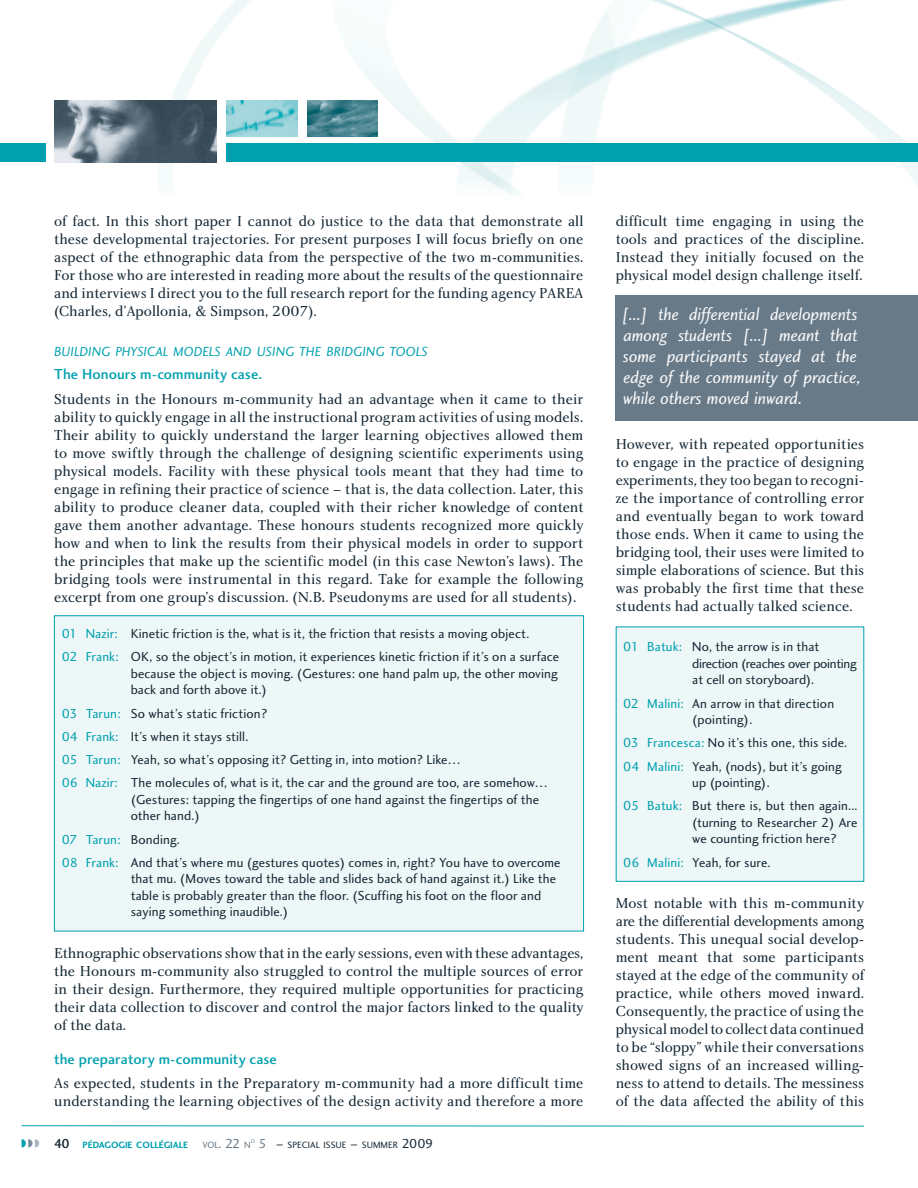
<style>
.page{position:relative;width:918px;height:1188px;background:#fff}
.page>*{position:absolute;margin:0;border:0;box-sizing:border-box;transform-origin:0 0}
.t1{font:18px/21px "Charlotte Sans Book Italic Plain";letter-spacing:-.005em;color:#f9fafb}
.t2{font:15px/18px "Charlotte Book Plain";color:#142733;text-align:justify}
.t3{font:15px "Charlotte Sans Medium Plain";letter-spacing:.005em;color:#00a0af}
.t4{font:13.65px "Charlotte Sans Book Italic Plain";color:#00a0af}
.t5{font:13.5px/16.5px "Charlotte Sans Book Plain";letter-spacing:.01em;color:#142733}
.t6{font:9.45px "Charlotte Sans Book Plain";color:#142733}
.t7{font:9.45px "Charlotte Sans Bold Plain";color:#00a0af}
.t8{font:9.45px "Charlotte Sans Book Plain";color:#687a88}
.t9{font:5.55px "Charlotte Sans Book Plain";color:#687a88}
.s1{color:#00a0af}
.s2{font-family:"Charlotte Sans Medium Plain";font-size:13.5px;color:#142733}
.s3{font-size:13.5px}
.s4{font-size:13.5px;color:#687a88}
</style>
<div class="page">
<img style="left:0;top:0;width:918px;height:194px">
<img style="left:55px;top:101px;width:162px;height:61px">
<img style="left:307px;top:101px;width:71px;height:36px">
<img style="left:227px;top:101px;width:70px;height:36px">
<div style="left:616px;top:627px;width:248px;height:254px;background:#edf7f7"></div>
<div style="left:54px;top:616px;width:530px;height:315px;background:#edf7f7"></div>
<div style="left:54px;top:615px;width:530px;height:316px;border:1px solid #00a0af"></div>
<div style="left:616px;top:295px;width:302px;height:126px;background:#687a88"></div>
<hr style="left:22px;top:1125px;width:842px;height:2px;background:#00a0af">
<div style="left:227px;top:144px;width:691px;height:18px;background:#00a0af"></div>
<div style="left:0;top:144px;width:46px;height:18px;background:#00a0af"></div>
<svg style="left:22px;top:1139px;width:17px;height:9px"></svg>
<p class="t2" style="left:54px;top:213px;width:531px">of fact. In this short paper I cannot do justice to the data that demonstrate all these developmental trajectories. For present purposes I will focus briefly on one aspect of the ethnographic data from the perspective of the two m-communities.<br>For those who are interested in reading more about the results of the questionnaire and interviews I direct you to the full research report for the funding agency PAREA (Charles, d’Apollonia, &amp; Simpson, 2007).</p>
<p class="t4" style="left:54px;top:346px;width:375px">BUILDING PHYSICAL MODELS AND USING THE BRIDGING TOOLS</p>
<p class="t3" style="left:54px;top:368px;width:209px">The Honours m-community case.</p>
<p class="t2" style="left:54px;top:392px;width:531px">Students in the Honours m-community had an advantage when it came to their ability to quickly engage in all the instructional program activities of using models.<br>Their ability to quickly understand the larger learning objectives allowed them to move swiftly through the challenge of designing scientific experiments using physical models. Facility with these physical tools meant that they had time to engage in refining their practice of science – that is, the data collection. Later, this ability to produce cleaner data, coupled with their richer knowledge of content gave them another advantage. These honours students recognized more quickly how and when to link the results from their physical models in order to support the principles that make up the scientific model (in this case Newton’s laws). The bridging tools were instrumental in this regard. Take for example the following excerpt from one group’s discussion. (N.B. Pseudonyms are used for all students).</p>
<p class="t5" style="left:62px;top:623px;width:499px;line-height:23.2px"><span class="s1">01 Nazir:</span> Kinetic friction is the, what is it, the friction that resists a moving object.<br><span class="s1">02 Frank:</span> OK, so the object’s in motion, it experiences kinetic friction if it’s on a surface</p>
<p class="t5" style="left:131px;top:666px;width:429px">because the object is moving. (Gestures: one hand palm up, the other moving back and forth above it.)</p>
<p class="t5" style="left:62px;top:703px;width:488px;line-height:23.2px"><span class="s1">03 Tarun:</span> So what’s static friction?<br><span class="s1">04 Frank:</span> It’s when it stays still.<br><span class="s1">05 Tarun:</span> Yeah, so what’s opposing it? Getting in, into motion? Like…<br><span class="s1">06 Nazir:</span> The molecules of, what is it, the car and the ground are too, are somehow…</p>
<p class="t5" style="left:131px;top:792px;width:410px">(Gestures: tapping the fingertips of one hand against the fingertips of the other hand.)</p>
<p class="t5" style="left:62px;top:829px;width:500px;line-height:23.2px"><span class="s1">07 Tarun:</span> Bonding.<br><span class="s1">08 Frank:</span> And that’s where mu (gestures quotes) comes in, right? You have to overcome</p>
<p class="t5" style="left:131px;top:872px;width:427px">that mu. (Moves toward the table and slides back of hand against it.) Like the table is probably greater than the floor. (Scuffing his foot on the floor and saying something inaudible.)</p>
<p class="t2" style="left:54px;top:946px;width:531px">Ethnographic observations show that in the early sessions, even with these advantages, the Honours m-community also struggled to control the multiple sources of error in their design. Furthermore, they required multiple opportunities for practicing their data collection to discover and control the major factors linked to the quality of the data.</p>
<p class="t3" style="left:54px;top:1053px;width:224px">the preparatory m-community case</p>
<p class="t2" style="left:54px;top:1076px;width:531px">As expected, students in the Preparatory m-community had a more difficult time understanding the learning objectives of the design activity and therefore a more</p>
<p class="t7" style="left:54px;top:1141px;width:136px"><span class="s2">40</span> PÉDAGOGIE COLLÉGIALE</p>
<p class="t8" style="left:202px;top:1141px;width:50px">VOL<span class="s3">. 22</span> N</p>
<p class="t9" style="left:251px;top:1139px;width:6px">O</p>
<p class="t6" style="left:259px;top:1141px;width:176px"><span class="s4">5</span> <span class="s3">–</span> SPECIAL ISSUE <span class="s3">–</span> SUMMER <span class="s3">2009</span></p>
<p class="t2" style="left:616px;top:213px;width:250px">difficult time engaging in using the tools and practices of the discipline.<br>Instead they initially focused on the physical model design challenge itself.</p>
<p class="t1" style="left:622px;top:306px;width:240px">[...] the differential developments among students [...] meant that some participants stayed at the edge of the community of practice, while others moved inward.</p>
<p class="t2" style="left:616px;top:436px;width:250px">However, with repeated opportunities to engage in the practice of designing experiments, they too began to recogni&shy;ze the importance of controlling error and eventually began to work toward those ends. When it came to using the bridging tool, their uses were limited to simple elaborations of science. But this was probably the first time that these students had actually talked science.</p>
<p class="t5" style="left:692px;top:640px;width:166px;text-indent:-69px"><span class="s1">01 Batuk:</span> No, the arrow is in that direction (reaches over pointing at cell on storyboard).</p>
<p class="t5" style="left:692px;top:696px;width:143px;text-indent:-69px"><span class="s1">02 Malini:</span> An arrow in that direction (pointing).</p>
<p class="t5" style="left:623px;top:732px;width:225px;line-height:23.2px"><span class="s1">03 Francesca:</span> No it’s this one, this side.<br><span class="s1">04 Malini:</span> Yeah, (nods), but it’s going</p>
<p class="t5" style="left:623px;top:772px;width:236px;line-height:23.2px;text-indent:69px">up (pointing).<br><span class="s1">05 Batuk:</span> But there is, but then again...</p>
<p class="t5" style="left:692px;top:815px;width:167px">(turning to Researcher 2) Are we counting friction here?</p>
<p class="t5" style="left:623px;top:855px;width:149px"><span class="s1">06 Malini:</span> Yeah, for sure.</p>
<p class="t2" style="left:616px;top:896px;width:250px">Most notable with this m-community are the differential developments among students. This unequal social develop&shy;ment meant that some participants stayed at the edge of the community of practice, while others moved inward.<br>Consequently, the practice of using the physical model to collect data continued to be “sloppy” while their conversations showed signs of an increased willing&shy;ness to attend to details. The messiness of the data affected the ability of this</p>
</div>
